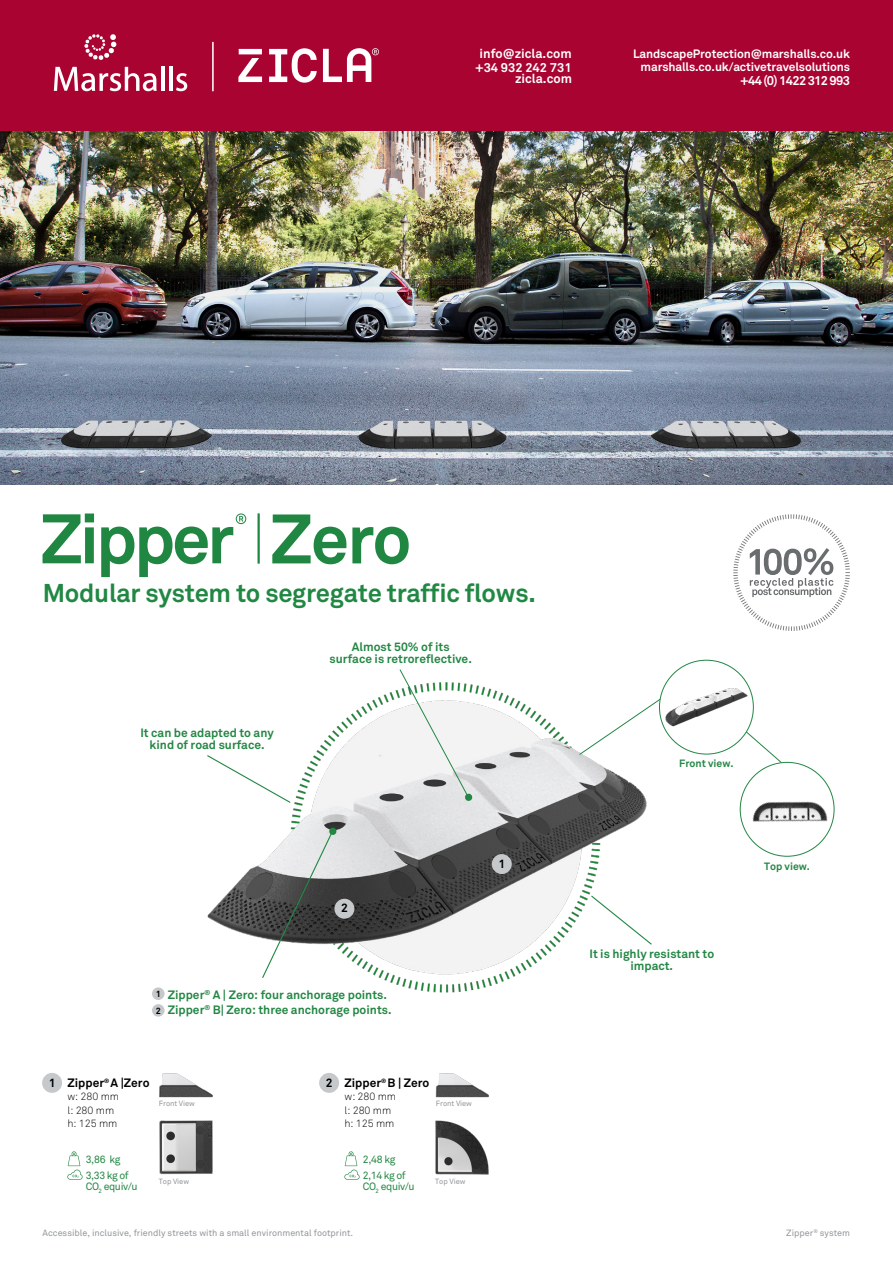
<style>
.page{position:relative;width:893px;height:1263px;background:#fff}
.page>*{position:absolute;margin:0;border:0;box-sizing:border-box;transform-origin:0 0}
.t1{font:700 69px "Akkurat";color:#208742}
.t2{font:700 25.5px "Akkurat";letter-spacing:-.01em;color:#208843}
.t3{font:700 12.75px "Akkurat";color:#fff}
.t4{font:700 12.75px "Akkurat";letter-spacing:-.05em;color:#fff}
.t5{font:700 12px/12px "Akkurat";color:#238744;text-align:center}
.t6{font:700 12px "Akkurat";letter-spacing:-.01em;color:#fff}
.t7{font:700 12px "Akkurat";color:#000001}
.t8{font:10.5px "Akkurat";letter-spacing:-.04em;color:#238744}
.t9{font:300 10.5px "Akkurat";color:#000001}
.t10{font:700 10.5px "Akkurat";color:#238744}
.t11{font:9px "Akkurat";color:#929599}
.t12{font:700 9px "Akkurat";color:#000001}
.t13{font:7.5px "Akkurat";letter-spacing:-.01em;color:#929599}
</style>
<div class="page">
<img style="left:152px;top:685px;width:573px;height:323px">
<svg style="left:43px;top:513px;width:51px;height:50px"></svg>
<svg style="left:101px;top:513px;width:145px;height:64px"></svg>
<img style="left:0;top:131px;width:893px;height:353px">
<div style="left:42px;top:1073px;width:20px;height:20px;background:#c6c9cb;border-radius:50%"></div>
<div style="left:319px;top:1073px;width:20px;height:20px;background:#c6c9cb;border-radius:50%"></div>
<svg style="left:579px;top:698px;width:82px;height:57px"></svg>
<img style="left:739px;top:794px;width:96px;height:47px">
<div style="left:152px;top:987px;width:13px;height:13px;background:#c6c9cb;border-radius:50%"></div>
<div style="left:152px;top:1004px;width:13px;height:13px;background:#c6c9cb;border-radius:50%"></div>
<div style="left:334px;top:899px;width:20px;height:20px;background:#c6c9cb;border-radius:50%"></div>
<div style="left:492px;top:854px;width:20px;height:20px;background:#c6c9cb;border-radius:50%"></div>
<svg style="left:399px;top:669px;width:74px;height:132px"></svg>
<svg style="left:261px;top:827px;width:76px;height:152px"></svg>
<svg style="left:206px;top:754px;width:86px;height:50px"></svg>
<svg style="left:590px;top:894px;width:63px;height:52px"></svg>
<svg style="left:754px;top:738px;width:28px;height:26px"></svg>
<svg style="left:733px;top:514px;width:117px;height:117px"></svg>
<hr style="left:257px;top:513px;width:3px;height:51px;background:#208742">
<svg style="left:344px;top:1151px;width:16px;height:28px"></svg>
<img style="left:654px;top:659px;width:100px;height:92px">
<svg style="left:67px;top:1151px;width:16px;height:28px"></svg>
<img style="left:159px;top:1120px;width:54px;height:55px">
<img style="left:435px;top:1120px;width:54px;height:55px">
<img style="left:159px;top:1073px;width:54px;height:25px">
<img style="left:435px;top:1073px;width:54px;height:25px">
<div style="left:0;top:0;width:893px;height:131px;background:#a90332"></div>
<svg style="left:323px;top:48px;width:56px;height:34px"></svg>
<svg style="left:269px;top:48px;width:48px;height:35px"></svg>
<svg style="left:238px;top:49px;width:24px;height:33px"></svg>
<hr style="left:212px;top:42px;width:2px;height:49px;background:#fff">
<svg style="left:84px;top:34px;width:33px;height:26px"></svg>
<svg style="left:54px;top:67px;width:103px;height:24px"></svg>
<hr style="left:161px;top:67px;width:3px;height:24px;background:#fff">
<hr style="left:169px;top:67px;width:4px;height:24px;background:#fff">
<svg style="left:176px;top:73px;width:11px;height:18px"></svg>
<p class="t3" style="left:480px;top:46px;width:94px">info@zicla.com</p>
<p class="t3" style="left:475px;top:59px;width:98px">+34 932 242 731</p>
<p class="t3" style="left:515px;top:71px;width:58px">zicla.com</p>
<p class="t6" style="left:633px;top:46px;width:218px">LandscapeProtection@marshalls.co.uk</p>
<p class="t6" style="left:641px;top:60px;width:211px">marshalls.co.uk/activetravelsolutions</p>
<p class="t4" style="left:740px;top:72px;width:112px">+44 (0) 1422 312 993</p>
<p class="t1" style="left:270px;top:496px;width:143px">Zero</p>
<p class="t2" style="left:43px;top:576px;width:495px">Modular system to segregate traffic flows.</p>
<p class="t5" style="left:140px;top:727px;width:135px">It can be adapted to any</p>
<p class="t5" style="left:150px;top:739px;width:117px">kind of road surface.</p>
<p class="t5" style="left:352px;top:641px;width:99px">Almost 50% of its</p>
<p class="t5" style="left:330px;top:653px;width:144px">surface is retroreflective.</p>
<p class="t7" style="left:341px;top:901px;width:8px">2</p>
<p class="t7" style="left:498px;top:856px;width:8px">1</p>
<p class="t5" style="left:168px;top:989px;width:221px">Zipper<sup>®</sup> A | Zero: four anchorage points.</p>
<p class="t5" style="left:168px;top:1004px;width:225px">Zipper<sup>®</sup> B| Zero: three anchorage points.</p>
<p class="t12" style="left:156px;top:988px;width:7px">1</p>
<p class="t12" style="left:156px;top:1005px;width:7px">2</p>
<p class="t7" style="left:49px;top:1075px;width:8px">1</p>
<p class="t7" style="left:67px;top:1075px;width:84px">Zipper<sup>®</sup> A |Zero</p>
<p class="t9" style="left:67px;top:1090px;width:53px">w: 280 mm</p>
<p class="t9" style="left:67px;top:1104px;width:48px">l: 280 mm</p>
<p class="t9" style="left:67px;top:1117px;width:51px">h: 125 mm</p>
<p class="t8" style="left:86px;top:1153px;width:36px">3,86 kg</p>
<p class="t8" style="left:86px;top:1169px;width:44px">3,33 kg of</p>
<p class="t8" style="left:86px;top:1180px;width:53px">CO<sub>2</sub> equiv/u</p>
<p class="t13" style="left:159px;top:1177px;width:32px">Top View</p>
<p class="t13" style="left:435px;top:1177px;width:32px">Top View</p>
<p class="t7" style="left:344px;top:1075px;width:86px">Zipper<sup>®</sup> B | Zero</p>
<p class="t9" style="left:344px;top:1090px;width:53px">w: 280 mm</p>
<p class="t9" style="left:344px;top:1104px;width:48px">l: 280 mm</p>
<p class="t9" style="left:344px;top:1117px;width:51px">h: 125 mm</p>
<p class="t8" style="left:363px;top:1153px;width:34px">2,48 kg</p>
<p class="t8" style="left:363px;top:1169px;width:44px">2,14 kg of</p>
<p class="t8" style="left:363px;top:1180px;width:53px">CO<sub>2</sub> equiv/u</p>
<p class="t7" style="left:326px;top:1075px;width:8px">2</p>
<p class="t13" style="left:436px;top:1099px;width:38px">Front View</p>
<p class="t13" style="left:159px;top:1099px;width:38px">Front View</p>
<p class="t11" style="left:43px;top:1228px;width:312px">Accessible, inclusive, friendly streets with a small environmental footprint.</p>
<p class="t10" style="left:679px;top:757px;width:56px">Front view.</p>
<p class="t5" style="left:589px;top:948px;width:126px">It is highly resistant to impact.</p>
<p class="t10" style="left:764px;top:859px;width:47px">Top view.</p>
<p class="t11" style="left:786px;top:1227px;width:65px">Zipper<sup>®</sup> system</p>
</div>
